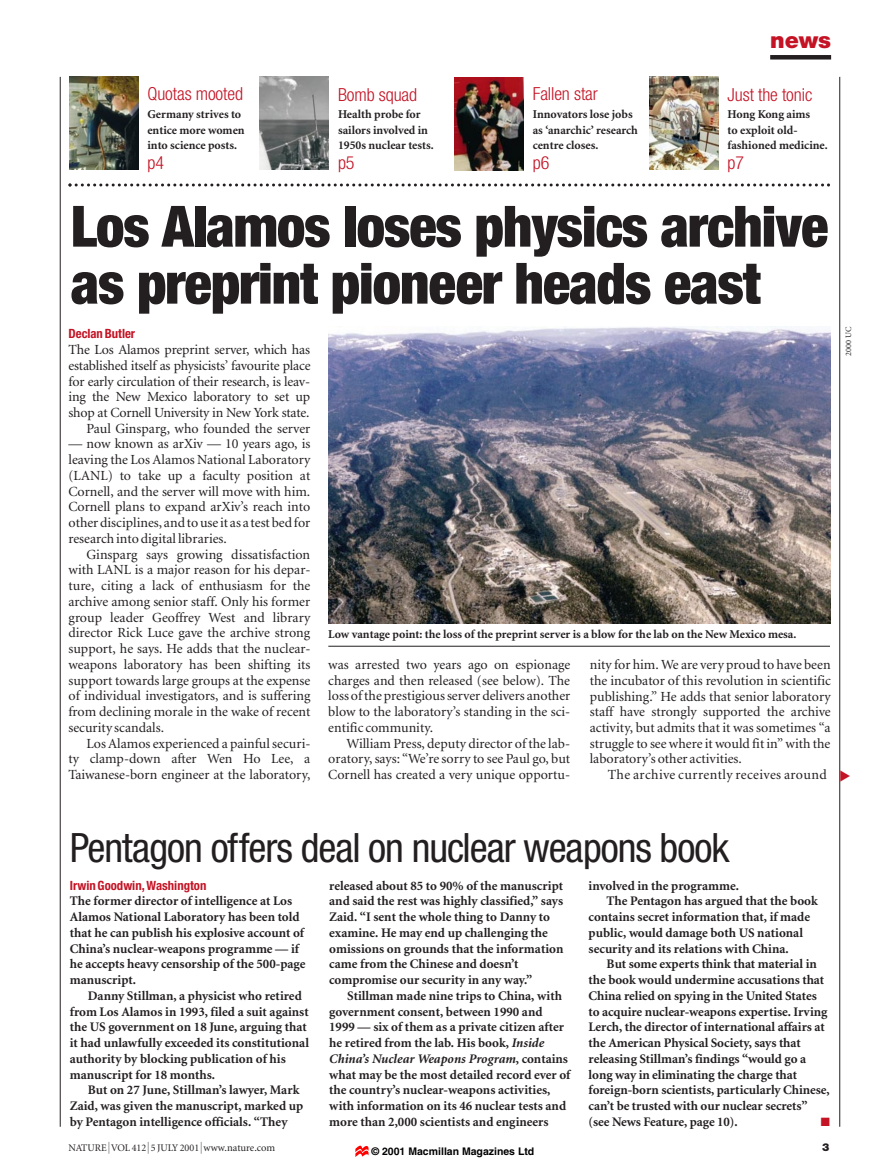
<style>
.page{position:relative;width:893px;height:1173px;background:#fff}
.page>*{position:absolute;margin:0;border:0;box-sizing:border-box;transform-origin:0 0}
.t1{font:900 condensed 57px/57px "Helvetica Neue";letter-spacing:-.02em;color:#231f20}
.t2{font:condensed 40.5px "Helvetica Neue";letter-spacing:-.025em;color:#231f20}
.t3{font:900 22.5px "Helvetica Neue";color:#c41324}
.t4{font:300 condensed 18px "Helvetica Neue";letter-spacing:-.005em;color:#c41324}
.t5{font:13.95px/15.8px "Minion";color:#231f20;text-align:justify}
.t6{font:13.95px "Minion";letter-spacing:.03em;color:#231f20}
.t7{font:700 13.2px/15.8px "Minion";color:#231f20}
.t8{font:700 condensed 12.75px "Helvetica Neue";color:#c41324}
.t9{font:700 12px/15.8px "Minion";color:#231f20}
.t10{font:12px "Zapf Dingbats";color:#c41324}
.t11{font:900 10.8px "Helvetica Neue";color:#231f20}
.t12{font:700 10.5px "Helvetica";color:#000}
.t13{font:10.2px "Minion";color:#231f20}
.t14{font:8.25px "Minion";color:#231f20}
.s1{font-style:italic}
.s2{font-family:"Unica SB";font-weight:300;font-size:12px}
.s3{font-size:10.5px}
</style>
<div class="page">
<div style="left:770px;top:55px;width:61px;height:5px;background:#231f20"></div>
<hr style="left:60px;top:77px;width:1px;height:1050px;background:#231f20">
<hr style="left:839px;top:77px;width:1px;height:1050px;background:#231f20">
<img style="left:69px;top:77px;width:69px;height:92px">
<img style="left:260px;top:77px;width:69px;height:92px">
<img style="left:454px;top:78px;width:70px;height:92px">
<img style="left:649px;top:77px;width:69px;height:92px">
<svg style="left:68px;top:184px;width:762px;height:3px"></svg>
<hr style="left:328px;top:646px;width:502px;height:1px;background:#231f20">
<img style="left:328px;top:327px;width:502px;height:296px">
<svg style="left:355px;top:1146px;width:13px;height:11px"></svg>
<h3 class="t3" style="left:770px;top:32px;width:62px">news</h3>
<h3 class="t4" style="left:147px;top:87px;width:97px">Quotas mooted</h3>
<p class="t9" style="left:147px;top:107px;width:99px">Germany strives to entice more women into science posts.</p>
<h3 class="t4" style="left:147px;top:156px;width:18px">p4</h3>
<h3 class="t4" style="left:338px;top:88px;width:81px">Bomb squad</h3>
<p class="t9" style="left:338px;top:107px;width:97px">Health probe for sailors involved in<br>1950s nuclear tests.</p>
<h3 class="t4" style="left:338px;top:156px;width:18px">p5</h3>
<h3 class="t4" style="left:532px;top:88px;width:67px">Fallen star</h3>
<p class="t9" style="left:532px;top:107px;width:107px">Innovators lose jobs as ‘anarchic’ research centre closes.</p>
<h3 class="t4" style="left:532px;top:156px;width:18px">p6</h3>
<h3 class="t4" style="left:727px;top:88px;width:86px">Just the tonic</h3>
<p class="t9" style="left:727px;top:107px;width:102px">Hong Kong aims<br>to exploit old&shy;fashioned medicine.</p>
<h3 class="t4" style="left:727px;top:156px;width:18px">p7</h3>
<h1 class="t1" style="left:71px;top:203px;width:759px">Los Alamos loses physics archive as preprint pioneer heads east</h1>
<p class="t8" style="left:68px;top:329px;width:68px">Declan Butler</p>
<p class="t5" style="left:68px;top:343px;width:243px;text-align:right">The Los Alamos preprint server, which has established itself as physicists’ favourite place for early circulation of their research, is leav&shy;ing the New Mexico laboratory to set up shop at Cornell University in New York state.<br>Paul Ginsparg, who founded the server</p>
<p class="t5" style="left:68px;top:437px;width:243px">— now known as arXiv — 10 years ago, is leaving the Los Alamos National Laboratory (LANL) to take up a faculty position at Cornell, and the server will move with him.<br>Cornell plans to expand arXiv’s reach into other disciplines, and to use it as a test bed for research into digital libraries.</p>
<p class="t5" style="left:68px;top:548px;width:243px;text-indent:18px">Ginsparg says growing dissatisfaction with LANL is a major reason for his depar&shy;ture, citing a lack of enthusiasm for the archive among senior staff. Only his former group leader Geoffrey West and library director Rick Luce gave the archive strong support, he says. He adds that the nuclear&shy;weapons laboratory has been shifting its support towards large groups at the expense of individual investigators, and is suffering from declining morale in the wake of recent security scandals.</p>
<p class="t5" style="left:68px;top:737px;width:243px;text-indent:18px">Los Alamos experienced a painful securi&shy;ty clamp-down after Wen Ho Lee, a Taiwanese-born engineer at the laboratory,</p>
<p class="t9" style="left:328px;top:627px;width:469px">Low vantage point: the loss of the preprint server is a blow for the lab on the New Mexico mesa.</p>
<p class="t5" style="left:328px;top:658px;width:243px">was arrested two years ago on espionage charges and then released (see below). The loss of the prestigious server delivers another blow to the laboratory’s standing in the sci&shy;entific community.</p>
<p class="t5" style="left:328px;top:737px;width:243px;text-indent:18px">William Press, deputy director of the lab&shy;oratory, says: “We’re sorry to see Paul go, but Cornell has created a very unique opportu-</p>
<p class="t5" style="left:589px;top:658px;width:242px">nity for him. We are very proud to have been the incubator of this revolution in scientific publishing.” He adds that senior laboratory staff have strongly supported the archive activity, but admits that it was sometimes “a struggle to see where it would fit in” with the laboratory’s other activities.</p>
<p class="t6" style="left:607px;top:769px;width:220px">The archive currently receives around</p>
<p class="t14" style="left:845px;top:356px;width:31px;rotate:-90deg">2000 UC</p>
<h2 class="t2" style="left:70px;top:833px;width:661px">Pentagon offers deal on nuclear weapons book</h2>
<p class="t8" style="left:70px;top:880px;width:138px">Irwin Goodwin, Washington</p>
<p class="t7" style="left:70px;top:894px;width:237px">The former director of intelligence at Los Alamos National Laboratory has been told that he can publish his explosive account of China’s nuclear-weapons programme — if he accepts heavy censorship of the 500-page manuscript.</p>
<p class="t7" style="left:70px;top:989px;width:241px;text-indent:18px">Danny Stillman, a physicist who retired from Los Alamos in 1993, filed a suit against the US government on 18 June, arguing that it had unlawfully exceeded its constitutional authority by blocking publication of his manuscript for 18 months.</p>
<p class="t7" style="left:70px;top:1083px;width:235px;text-indent:18px">But on 27 June, Stillman’s lawyer, Mark<br>Zaid, was given the manuscript, marked up by Pentagon intelligence officials. “They</p>
<p class="t7" style="left:329px;top:879px;width:236px">released about 85 to 90% of the manuscript and said the rest was highly classified,” says Zaid. “I sent the whole thing to Danny to examine. He may end up challenging the omissions on grounds that the information came from the Chinese and doesn’t compromise our security in any way.”</p>
<p class="t7" style="left:329px;top:989px;width:243px;text-indent:18px">Stillman made nine trips to China, with government consent, between 1990 and 1999 — six of them as a private citizen after he retired from the lab. His book, <span class="s1">Inside China’s Nuclear Weapons Program</span>, contains what may be the most detailed record ever of the country’s nuclear-weapons activities, with information on its 46 nuclear tests and more than 2,000 scientists and engineers</p>
<p class="t7" style="left:588px;top:879px;width:152px">involved in the programme.</p>
<p class="t7" style="left:606px;top:894px;width:213px">The Pentagon has argued that the book</p>
<p class="t7" style="left:588px;top:910px;width:223px">contains secret information that, if made</p>
<p class="t7" style="left:588px;top:926px;width:216px">public, would damage both US national</p>
<p class="t7" style="left:588px;top:942px;width:202px">security and its relations with China.</p>
<p class="t7" style="left:606px;top:957px;width:212px">But some experts think that material in</p>
<p class="t7" style="left:588px;top:973px;width:237px">the book would undermine accusations that</p>
<p class="t7" style="left:588px;top:989px;width:230px">China relied on spying in the United States</p>
<p class="t7" style="left:588px;top:1005px;width:240px">to acquire nuclear-weapons expertise. Irving</p>
<p class="t7" style="left:588px;top:1020px;width:238px">Lerch, the director of international affairs at</p>
<p class="t7" style="left:588px;top:1036px;width:214px">the American Physical Society, says that</p>
<p class="t7" style="left:588px;top:1052px;width:219px">releasing Stillman’s findings “would go a</p>
<p class="t7" style="left:588px;top:1068px;width:210px">long way in eliminating the charge that</p>
<p class="t7" style="left:588px;top:1083px;width:242px">foreign-born scientists, particularly Chinese,</p>
<p class="t7" style="left:588px;top:1099px;width:220px">can’t be trusted with our nuclear secrets”</p>
<p class="t7" style="left:588px;top:1115px;width:150px">(see News Feature, page 10).</p>
<p class="t10" style="left:820px;top:1116px;width:11px">■</p>
<p class="t13" style="left:68px;top:1143px;width:208px">NATURE<span class="s2">|</span> VOL 412 <span class="s2">|</span> 5 JULY 2001 <span class="s2">|</span> <span class="s3">www.nature.com</span></p>
<p class="t11" style="left:822px;top:1143px;width:9px">3</p>
<p class="t12" style="left:371px;top:1148px;width:164px">© 2001 Macmillan Magazines Ltd</p>
</div>
